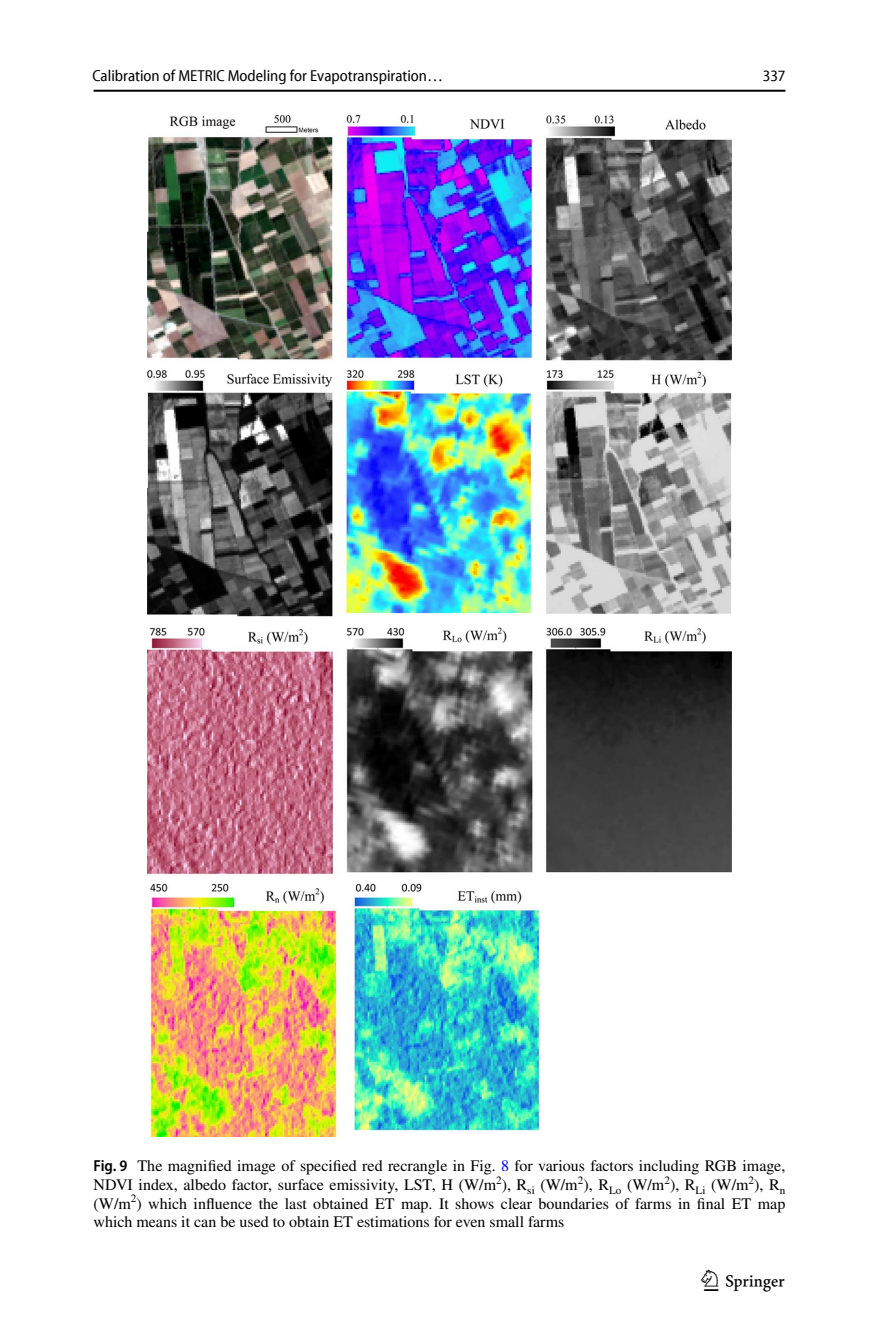
<style>
.page{position:relative;width:879px;height:1333px;background:#fff}
.page>*{position:absolute;margin:0;border:0;box-sizing:border-box;transform-origin:0 0}
.t1{font:30px "Springnew Regular 5";color:#000}
.t2{font:16px/18.4px "STIX";color:#000;text-align:justify}
.t3{font:semi-condensed 16px "Myriad Pro Unic";color:#000}
.s1{font-family:"Myriad Pro";font-weight:600;font-stretch:semi-condensed}
.s2{color:#00f}
</style>
<div class="page">
<hr style="left:94px;top:90px;width:691px;height:2px;background:#000">
<img style="left:148px;top:116px;width:583px;height:1020px">
<p class="t3" style="left:92px;top:69px;width:352px">Calibration of METRIC Modeling for Evapotranspiration…</p>
<p class="t3" style="left:763px;top:69px;width:24px">337</p>
<p class="t2" style="left:94px;top:1157px;width:693px"><span class="s1">Fig. 9</span> The magnified image of specified red recrangle in Fig. <span class="s2">8</span> for various factors including RGB image, NDVI index, albedo factor, surface emissivity, LST, H (W/m<sup>2</sup>), R<sub>si</sub> (W/m<sup>2</sup>), R<sub>Lo</sub> (W/m<sup>2</sup>), R<sub>Li</sub> (W/m<sup>2</sup>), R<sub>n </sub>(W/m<sup>2</sup>) which influence the last obtained ET map. It shows clear boundaries of farms in final ET map which means it can be used to obtain ET estimations for even small farms</p>
<h1 class="t1" style="left:704px;top:1269px;width:83px">1 3</h1>
</div>
